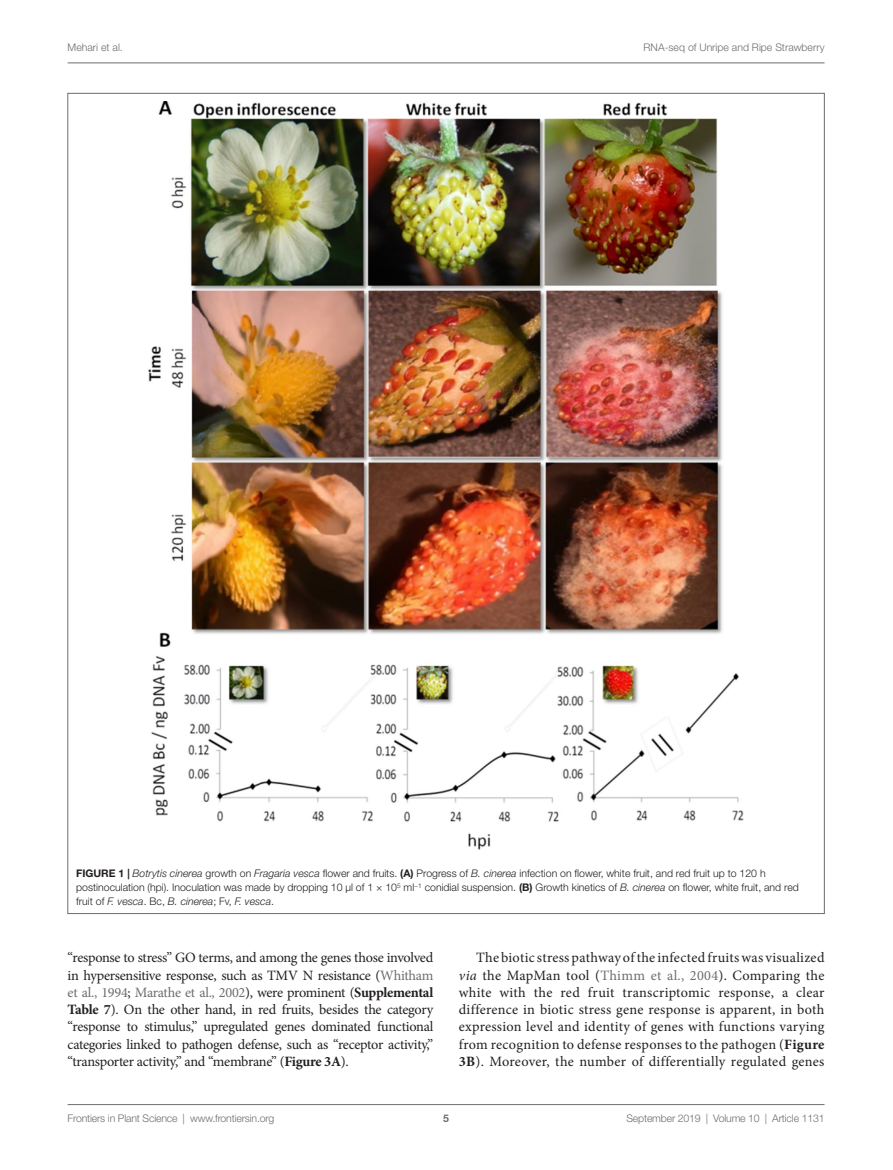
<style>
.page{position:relative;width:893px;height:1170px;background:#fff}
.page>*{position:absolute;margin:0;border:0;box-sizing:border-box;transform-origin:0 0}
.T1{font:14.25px/17.2px "Minion Pro";letter-spacing:-.02em;color:#231f20;text-align:justify}
.T{font:14.25px/17.2px "Minion Pro";letter-spacing:.02em;color:#231f20;text-align:justify}
.FC{font:300 10.5px/14.2px "Helvetica Neue LT Std";color:#231f20}
.t1{font:300 10.5px "Helvetica Neue LT Std";letter-spacing:-.015em;color:#6c6d70}
.t2{font:700 10.5px "Helvetica Neue LT Std";color:#6c6d70}
.s1{font-weight:700}
.s2{font-style:italic}
.s3{color:#6c6d70}
</style>
<div class="page">
<hr style="left:68px;top:63px;width:756px;height:1px;background:#6c6d70">
<hr style="left:68px;top:1104px;width:756px;height:1px;background:#6c6d70">
<img style="left:148px;top:102px;width:596px;height:747px">
<p class="t1" style="left:68px;top:41px;width:57px">Mehari et al.</p>
<p class="t1" style="left:644px;top:41px;width:182px">RNA-seq of Unripe and Ripe Strawberry</p>
<p class="FC" style="left:76px;top:865px;width:724px"><span class="s1">FIGURE 1 |</span> <span class="s2">Botrytis cinerea</span> growth on <span class="s2">Fragaria vesca</span> flower and fruits. <span class="s1">(A)</span> Progress of <span class="s2">B. cinerea</span> infection on flower, white fruit, and red fruit up to 120 h postinoculation (hpi). Inoculation was made by dropping 10 μl of 1 × 10<sup>5</sup> ml<sup>−1</sup> conidial suspension. <span class="s1">(B)</span> Growth kinetics of <span class="s2">B. cinerea</span> on flower, white fruit, and red fruit of <span class="s2">F. vesca</span>. Bc, <span class="s2">B. cinerea</span>; Fv, <span class="s2">F. vesca</span>.</p>
<p class="T1" style="left:68px;top:949px;width:367px">“response to stress” GO terms, and among the genes those involved in hypersensitive response, such as TMV N resistance (<span class="s3">Whitham et al., 1994</span>; <span class="s3">Marathe et al., 2002</span>), were prominent (<span class="s1">Supplemental Table 7</span>). On the other hand, in red fruits, besides the category “response to stimulus,” upregulated genes dominated functional categories linked to pathogen defense, such as “receptor activity,” “transporter activity,” and “membrane” (<span class="s1">Figure 3A</span>).</p>
<p class="T" style="left:459px;top:949px;width:367px;text-indent:17px">The biotic stress pathway of the infected fruits was visualized <span class="s2">via</span> the MapMan tool (<span class="s3">Thimm et al., 2004</span>). Comparing the white with the red fruit transcriptomic response, a clear difference in biotic stress gene response is apparent, in both expression level and identity of genes with functions varying from recognition to defense responses to the pathogen (<span class="s1">Figure 3B</span>). Moreover, the number of differentially regulated genes</p>
<p class="t1" style="left:68px;top:1111px;width:208px">Frontiers in Plant Science | www.frontiersin.org</p>
<p class="t2" style="left:443px;top:1111px;width:7px">5</p>
<p class="t1" style="left:626px;top:1111px;width:200px">September 2019 | Volume 10 | Article 1131</p>
</div>
